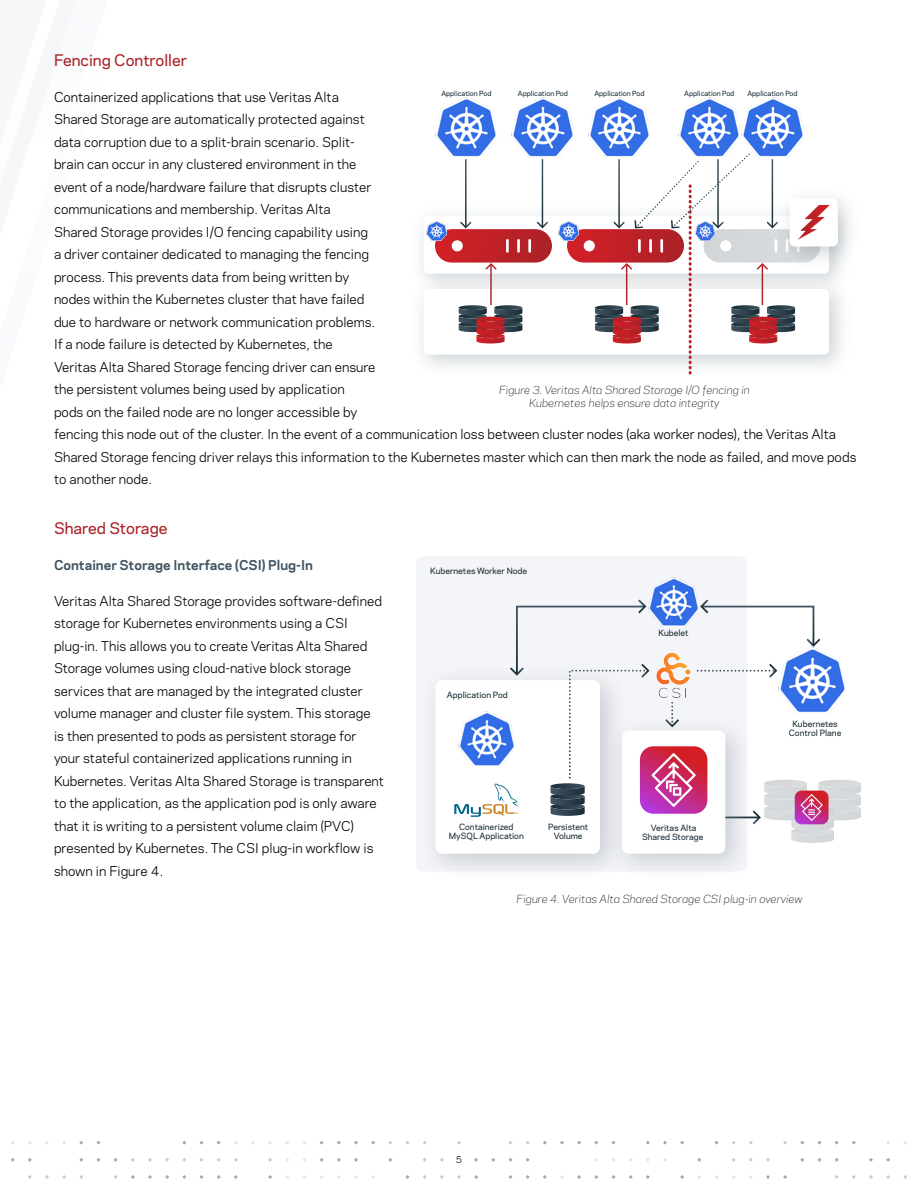
<style>
.page{position:relative;width:918px;height:1188px;background:#fff}
.page>*{position:absolute;margin:0;border:0;box-sizing:border-box;transform-origin:0 0}
.Paragraph_Title{font:500 15px "Polaris";color:#ab2328}
.Body_Copy{font:12.75px/22.5px "Polaris";color:#000}
.Paragraph_Subtitle{font:700 12.75px "Polaris";color:#425563}
.t1{font:italic 300 10.5px/12.6px "Polaris";color:#000;text-align:center}
.t2{font:9px "Polaris";color:#000}
.t3{font:500 8.1px/9px "Polaris";color:#182c35;text-align:center}
.t4{font:500 6.6px "Polaris";color:#182c35}
</style>
<div class="page">
<svg style="left:783px;top:1175px;width:4px;height:4px"></svg>
<svg style="left:766px;top:1158px;width:4px;height:4px"></svg>
<svg style="left:766px;top:1175px;width:4px;height:4px"></svg>
<svg style="left:749px;top:1158px;width:4px;height:4px"></svg>
<svg style="left:714px;top:1141px;width:5px;height:4px"></svg>
<svg style="left:697px;top:1158px;width:4px;height:4px"></svg>
<svg style="left:680px;top:1141px;width:4px;height:4px"></svg>
<svg style="left:680px;top:1175px;width:4px;height:4px"></svg>
<svg style="left:663px;top:1141px;width:4px;height:4px"></svg>
<svg style="left:646px;top:1141px;width:4px;height:4px"></svg>
<svg style="left:646px;top:1175px;width:4px;height:4px"></svg>
<svg style="left:629px;top:1175px;width:4px;height:4px"></svg>
<svg style="left:611px;top:1141px;width:5px;height:4px"></svg>
<svg style="left:611px;top:1175px;width:5px;height:4px"></svg>
<svg style="left:594px;top:1175px;width:4px;height:4px"></svg>
<svg style="left:577px;top:1141px;width:4px;height:4px"></svg>
<svg style="left:577px;top:1175px;width:4px;height:4px"></svg>
<svg style="left:560px;top:1141px;width:4px;height:4px"></svg>
<svg style="left:560px;top:1175px;width:4px;height:4px"></svg>
<svg style="left:543px;top:1141px;width:4px;height:4px"></svg>
<svg style="left:543px;top:1175px;width:4px;height:4px"></svg>
<svg style="left:526px;top:1158px;width:4px;height:4px"></svg>
<svg style="left:526px;top:1175px;width:4px;height:4px"></svg>
<svg style="left:508px;top:1141px;width:5px;height:4px"></svg>
<svg style="left:508px;top:1158px;width:5px;height:4px"></svg>
<svg style="left:508px;top:1175px;width:5px;height:4px"></svg>
<svg style="left:491px;top:1158px;width:4px;height:4px"></svg>
<svg style="left:474px;top:1158px;width:4px;height:4px"></svg>
<svg style="left:474px;top:1175px;width:4px;height:4px"></svg>
<svg style="left:457px;top:1141px;width:4px;height:4px"></svg>
<svg style="left:457px;top:1175px;width:4px;height:4px"></svg>
<svg style="left:440px;top:1158px;width:4px;height:4px"></svg>
<svg style="left:440px;top:1175px;width:4px;height:4px"></svg>
<svg style="left:423px;top:1175px;width:4px;height:4px"></svg>
<svg style="left:405px;top:1141px;width:5px;height:4px"></svg>
<svg style="left:405px;top:1175px;width:5px;height:4px"></svg>
<svg style="left:388px;top:1158px;width:4px;height:4px"></svg>
<svg style="left:371px;top:1141px;width:4px;height:4px"></svg>
<svg style="left:354px;top:1141px;width:4px;height:4px"></svg>
<svg style="left:354px;top:1158px;width:4px;height:4px"></svg>
<svg style="left:354px;top:1175px;width:4px;height:4px"></svg>
<svg style="left:337px;top:1141px;width:4px;height:4px"></svg>
<svg style="left:337px;top:1158px;width:4px;height:4px"></svg>
<svg style="left:320px;top:1158px;width:4px;height:4px"></svg>
<svg style="left:268px;top:1158px;width:4px;height:4px"></svg>
<svg style="left:268px;top:1175px;width:4px;height:4px"></svg>
<svg style="left:234px;top:1158px;width:4px;height:4px"></svg>
<svg style="left:234px;top:1175px;width:4px;height:4px"></svg>
<svg style="left:217px;top:1175px;width:4px;height:4px"></svg>
<svg style="left:199px;top:1141px;width:5px;height:4px"></svg>
<svg style="left:199px;top:1158px;width:5px;height:4px"></svg>
<svg style="left:199px;top:1175px;width:5px;height:4px"></svg>
<svg style="left:182px;top:1175px;width:4px;height:4px"></svg>
<svg style="left:165px;top:1158px;width:4px;height:4px"></svg>
<svg style="left:165px;top:1175px;width:4px;height:4px"></svg>
<svg style="left:148px;top:1158px;width:4px;height:4px"></svg>
<svg style="left:148px;top:1175px;width:4px;height:4px"></svg>
<svg style="left:131px;top:1158px;width:4px;height:4px"></svg>
<svg style="left:131px;top:1175px;width:4px;height:4px"></svg>
<svg style="left:114px;top:1158px;width:4px;height:4px"></svg>
<svg style="left:114px;top:1175px;width:4px;height:4px"></svg>
<svg style="left:96px;top:1141px;width:5px;height:4px"></svg>
<svg style="left:96px;top:1158px;width:5px;height:4px"></svg>
<svg style="left:79px;top:1158px;width:4px;height:4px"></svg>
<svg style="left:79px;top:1175px;width:4px;height:4px"></svg>
<svg style="left:62px;top:1175px;width:4px;height:4px"></svg>
<svg style="left:45px;top:1175px;width:4px;height:4px"></svg>
<svg style="left:28px;top:1158px;width:4px;height:4px"></svg>
<svg style="left:28px;top:1175px;width:4px;height:4px"></svg>
<svg style="left:11px;top:1158px;width:4px;height:4px"></svg>
<svg style="left:903px;top:1175px;width:4px;height:4px"></svg>
<svg style="left:886px;top:1158px;width:4px;height:4px"></svg>
<svg style="left:886px;top:1175px;width:4px;height:4px"></svg>
<svg style="left:869px;top:1158px;width:4px;height:4px"></svg>
<svg style="left:869px;top:1175px;width:4px;height:4px"></svg>
<svg style="left:852px;top:1141px;width:4px;height:4px"></svg>
<svg style="left:852px;top:1175px;width:4px;height:4px"></svg>
<svg style="left:835px;top:1158px;width:4px;height:4px"></svg>
<svg style="left:835px;top:1175px;width:4px;height:4px"></svg>
<svg style="left:817px;top:1141px;width:5px;height:4px"></svg>
<svg style="left:817px;top:1158px;width:5px;height:4px"></svg>
<svg style="left:800px;top:1158px;width:4px;height:4px"></svg>
<img style="left:435px;top:98px;width:61px;height:60px">
<img style="left:513px;top:98px;width:60px;height:60px">
<img style="left:588px;top:98px;width:62px;height:52px">
<img style="left:678px;top:98px;width:62px;height:52px">
<img style="left:743px;top:98px;width:60px;height:52px">
<img style="left:421px;top:197px;width:146px;height:72px">
<div style="left:424px;top:216px;width:405px;height:58px;background:#fff;border-radius:5px"></div>
<img style="left:427px;top:222px;width:8px;height:18px">
<img style="left:559px;top:222px;width:8px;height:18px">
<svg style="left:459px;top:305px;width:63px;height:39px"></svg>
<div style="left:790px;top:198px;width:48px;height:49px;background:#fff;border-radius:5px"></div>
<hr style="left:465px;top:160px;width:2px;height:67px;background:#fff">
<svg style="left:435px;top:220px;width:117px;height:51px"></svg>
<hr style="left:542px;top:160px;width:1px;height:67px;background:#fff">
<svg style="left:567px;top:150px;width:263px;height:225px"></svg>
<hr style="left:717px;top:160px;width:2px;height:67px;background:#fff">
<div style="left:416px;top:556px;width:331px;height:315px;background:#f4f5f8;border-radius:6px"></div>
<div style="left:435px;top:680px;width:165px;height:174px;background:#fff;border-radius:6px"></div>
<div style="left:622px;top:731px;width:103px;height:123px;background:#fff;border-radius:6px"></div>
<img style="left:650px;top:577px;width:48px;height:21px">
<svg style="left:454px;top:598px;width:407px;height:245px"></svg>
<p class="Paragraph_Title" style="left:54px;top:49px;width:135px">Fencing Controller</p>
<p class="Body_Copy" style="left:54px;top:85px;width:804px">Containerized applications that use Veritas Alta<br>Shared Storage are automatically protected against<br>data corruption due to a split-brain scenario. Split-<br>brain can occur in any clustered environment in the<br>event of a node/hardware failure that disrupts cluster<br>communications and membership. Veritas Alta<br>Shared Storage provides I/O fencing capability using<br>a driver container dedicated to managing the fencing<br>process. This prevents data from being written by<br>nodes within the Kubernetes cluster that have failed<br>due to hardware or network communication problems.<br>If a node failure is detected by Kubernetes, the<br>Veritas Alta Shared Storage fencing driver can ensure<br>the persistent volumes being used by application<br>pods on the failed node are no longer accessible by<br>fencing this node out of the cluster. In the event of a communication loss between cluster nodes (aka worker nodes), the Veritas Alta Shared Storage fencing driver relays this information to the Kubernetes master which can then mark the node as failed, and move pods to another node.</p>
<p class="Paragraph_Title" style="left:54px;top:517px;width:115px">Shared Storage</p>
<p class="Paragraph_Subtitle" style="left:54px;top:555px;width:260px">Container Storage Interface (CSI) Plug-In</p>
<p class="Body_Copy" style="left:54px;top:589px;width:331px">Veritas Alta Shared Storage provides software-defined storage for Kubernetes environments using a CSI plug-in. This allows you to create Veritas Alta Shared Storage volumes using cloud-native block storage services that are managed by the integrated cluster volume manager and cluster file system. This storage<br>is then presented to pods as persistent storage for your stateful containerized applications running in Kubernetes. Veritas Alta Shared Storage is transparent to the application, as the application pod is only aware that it is writing to a persistent volume claim (PVC) presented by Kubernetes. The CSI plug-in workflow is shown in Figure 4.</p>
<p class="t4" style="left:441px;top:88px;width:52px">Application Pod</p>
<p class="t4" style="left:518px;top:88px;width:52px">Application Pod</p>
<p class="t4" style="left:594px;top:88px;width:52px">Application Pod</p>
<p class="t4" style="left:684px;top:88px;width:52px">Application Pod</p>
<p class="t4" style="left:747px;top:88px;width:52px">Application Pod</p>
<p class="t1" style="left:499px;top:384px;width:252px">Figure 3. Veritas Alta Shared Storage I/O fencing in<br>Kubernetes helps ensure data integrity</p>
<p class="t3" style="left:430px;top:566px;width:98px">Kubernetes Worker Node</p>
<p class="t3" style="left:659px;top:628px;width:32px">Kubelet</p>
<p class="t3" style="left:447px;top:690px;width:62px">Application Pod</p>
<p class="t3" style="left:789px;top:719px;width:54px">Kubernetes<br>Control Plane</p>
<p class="t3" style="left:449px;top:822px;width:76px">Containerized<br>MySQL Application</p>
<p class="t3" style="left:548px;top:822px;width:42px">Persistent<br>Volume</p>
<p class="t3" style="left:642px;top:823px;width:63px">Veritas Alta<br>Shared Storage</p>
<p class="t1" style="left:517px;top:892px;width:288px">Figure 4. Veritas Alta Shared Storage CSI plug-in overview</p>
<p class="t2" style="left:456px;top:1153px;width:8px">5</p>
</div>
